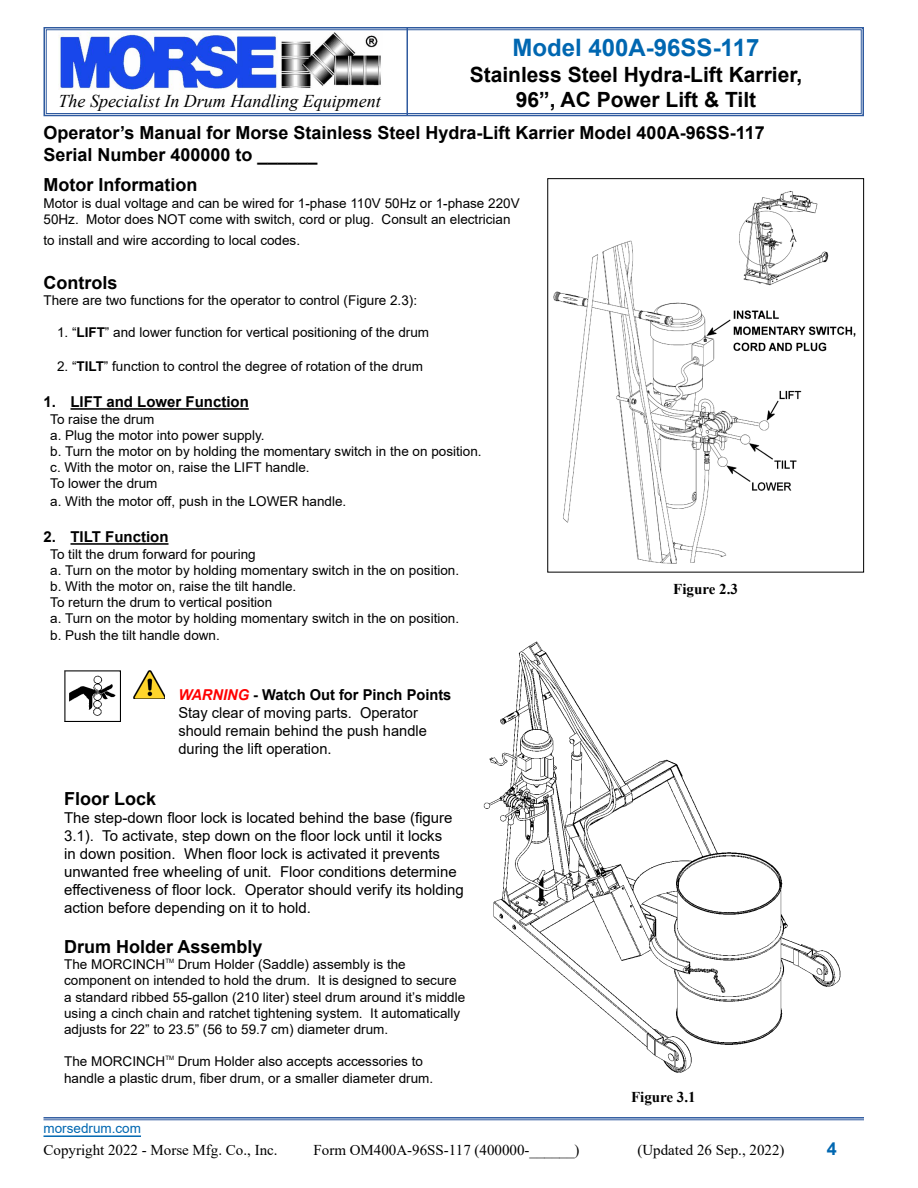
<style>
.page{position:relative;width:918px;height:1188px;background:#fff}
.page>*{position:absolute;margin:0;border:0;box-sizing:border-box;transform-origin:0 0}
.t1{font:700 24px "Arial";color:#0067b1}
.t2{font:700 21px/25.2px "Arial";color:#000;text-align:center}
.t3{font:700 18px/21.6px "Arial";color:#000}
.t4{font:italic 18px "Times New Roman";color:#000}
.t5{font:700 18px "Arial";color:#0067b1}
.t6{font:15px/18px "Arial";color:#000}
.t7{font:15px "Times New Roman";color:#000}
.t8{font:700 15px "Arial";color:#000}
.t9{font:700 15px "Times New Roman";color:#000}
.t10{font:13.5px/16.2px "Arial";color:#000}
.t11{font:13.5px "Arial";color:#0067b1}
.t12{font:6px "Arial";color:#000}
.s1{font-weight:700}
.s2{font-weight:700;font-style:italic;color:#f00}
</style>
<div class="page">
<svg style="left:43px;top:27px;width:821px;height:90px"></svg>
<div style="left:46px;top:29px;width:816px;height:85px;border:1px solid #2f5a9f"></div>
<hr style="left:407px;top:28px;width:1px;height:88px;background:#2f5a9f">
<hr style="left:44px;top:1135px;width:97px;height:2px;background:#0067b1">
<hr style="left:44px;top:1117px;width:820px;height:2px;background:#2f5a9f">
<hr style="left:44px;top:1120px;width:820px;height:1px;background:#2f5a9f">
<img style="left:483px;top:641px;width:358px;height:432px">
<img style="left:64px;top:671px;width:56px;height:51px">
<img style="left:134px;top:671px;width:31px;height:28px">
<hr style="left:70px;top:408px;width:179px;height:2px;background:#000">
<hr style="left:70px;top:543px;width:99px;height:2px;background:#000">
<img style="left:553px;top:191px;width:303px;height:373px">
<div style="left:547px;top:178px;width:317px;height:395px;border:1px solid #000"></div>
<h1 class="t1" style="left:513px;top:31px;width:248px">Model 400A-96SS-117</h1>
<h2 class="t2" style="left:470px;top:62px;width:334px">Stainless Steel Hydra-Lift Karrier,<br>96”, AC Power Lift &amp; Tilt</h2>
<h3 class="t3" style="left:44px;top:122px;width:723px">Operator’s Manual for Morse Stainless Steel Hydra-Lift Karrier Model 400A-96SS-117<br>Serial Number 400000 to ______</h3>
<h3 class="t4" style="left:59px;top:89px;width:324px">The Specialist In Drum Handling Equipment</h3>
<h3 class="t3" style="left:44px;top:174px;width:155px">Motor Information</h3>
<p class="t10" style="left:44px;top:195px;width:478px">Motor is dual voltage and can be wired for 1-phase 110V 50Hz or 1-phase 220V<br>50Hz. Motor does NOT come with switch, cord or plug. Consult an electrician</p>
<p class="t10" style="left:44px;top:232px;width:258px">to install and wire according to local codes.</p>
<h3 class="t3" style="left:44px;top:272px;width:75px">Controls</h3>
<p class="t10" style="left:44px;top:292px;width:375px">There are two functions for the operator to control (Figure 2.3):</p>
<p class="t10" style="left:57px;top:324px;width:374px">1. “<span class="s1">LIFT</span>” and lower function for vertical positioning of the drum</p>
<p class="t10" style="left:57px;top:358px;width:367px">2. “<span class="s1">TILT</span>” function to control the degree of rotation of the drum</p>
<p class="t8" style="left:44px;top:392px;width:207px">1. LIFT and Lower Function</p>
<p class="t10" style="left:50px;top:411px;width:433px">To raise the drum<br>a. Plug the motor into power supply.<br>b. Turn the motor on by holding the momentary switch in the on position. c. With the motor on, raise the LIFT handle.<br>To lower the drum</p>
<p class="t10" style="left:50px;top:493px;width:298px">a. With the motor off, push in the LOWER handle.</p>
<p class="t8" style="left:44px;top:527px;width:127px">2. TILT Function</p>
<p class="t10" style="left:50px;top:546px;width:410px">To tilt the drum forward for pouring<br>a. Turn on the motor by holding momentary switch in the on position. b. With the motor on, raise the tilt handle.<br>To return the drum to vertical position<br>a. Turn on the motor by holding momentary switch in the on position. b. Push the tilt handle down.</p>
<p class="t6" style="left:178px;top:685px;width:275px"><span class="s2">WARNING</span> <span class="s1">- Watch Out for Pinch Points </span>Stay clear of moving parts. Operator should remain behind the push handle during the lift operation.</p>
<h3 class="t3" style="left:64px;top:788px;width:94px">Floor Lock</h3>
<p class="t6" style="left:64px;top:809px;width:401px">The step-down floor lock is located behind the base (figure 3.1). To activate, step down on the floor lock until it locks<br>in down position. When floor lock is activated it prevents unwanted free wheeling of unit. Floor conditions determine effectiveness of floor lock. Operator should verify its holding action before depending on it to hold.</p>
<h3 class="t3" style="left:64px;top:936px;width:200px">Drum Holder Assembly</h3>
<p class="t10" style="left:64px;top:956px;width:103px">The MORCINCH</p>
<p class="t12" style="left:165px;top:957px;width:10px">TM</p>
<p class="t10" style="left:64px;top:956px;width:403px;text-indent:114px">Drum Holder (Saddle) assembly is the component on intended to hold the drum. It is designed to secure a standard ribbed 55-gallon (210 liter) steel drum around it’s middle using a cinch chain and ratchet tightening system. It automatically adjusts for 22” to 23.5” (56 to 59.7 cm) diameter drum.</p>
<p class="t10" style="left:64px;top:1053px;width:103px">The MORCINCH</p>
<p class="t12" style="left:165px;top:1054px;width:10px">TM</p>
<p class="t10" style="left:64px;top:1053px;width:371px;text-indent:114px">Drum Holder also accepts accessories to handle a plastic drum, fiber drum, or a smaller diameter drum.</p>
<p class="t9" style="left:673px;top:578px;width:66px">Figure 2.3</p>
<p class="t9" style="left:631px;top:1086px;width:66px">Figure 3.1</p>
<p class="t11" style="left:44px;top:1119px;width:99px">morsedrum.com</p>
<p class="t7" style="left:44px;top:1139px;width:236px">Copyright 2022 - Morse Mfg. Co., Inc.</p>
<p class="t7" style="left:314px;top:1139px;width:268px">Form OM400A-96SS-117 (400000-______)</p>
<p class="t7" style="left:638px;top:1139px;width:149px">(Updated 26 Sep., 2022)</p>
<h3 class="t5" style="left:827px;top:1136px;width:12px">4</h3>
</div>
